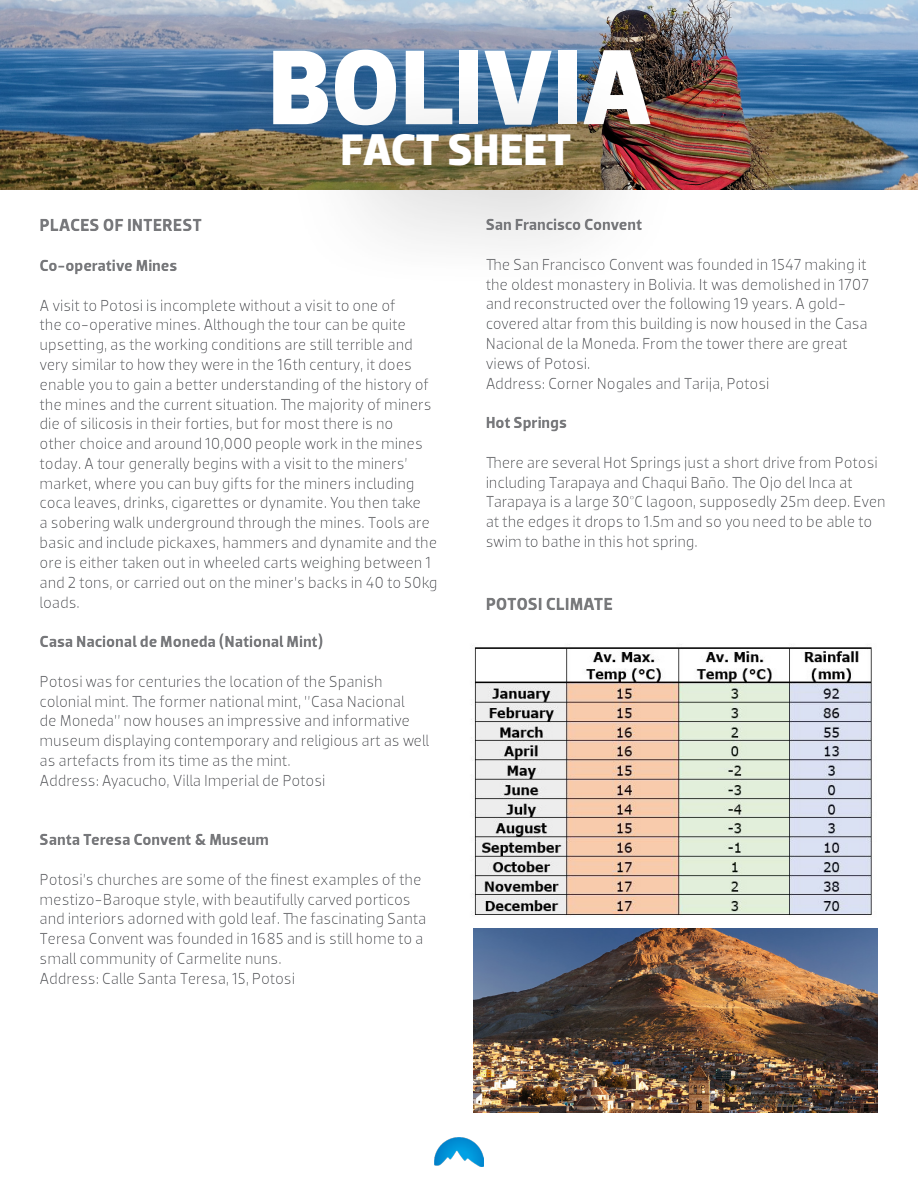
<style>
.page{position:relative;width:918px;height:1188px;background:#fff}
.page>*{position:absolute;margin:0;border:0;box-sizing:border-box;transform-origin:0 0}
.t1{font:700 108px "Dobra";color:#fff}
.t2{font:700 45px "Dobra";color:#fff}
.t3{font:700 18px "Dobra";color:#77787b}
.t4{font:700 18px "Dobra";letter-spacing:-.005em;color:#78797b}
.t5{font:16.5px/19.8px "Dobra";color:#77787b}
.t6{font:700 16.5px "Dobra";color:#77787b}
</style>
<div class="page">
<img style="left:434px;top:1137px;width:50px;height:29px">
<img style="left:0;top:0;width:918px;height:190px">
<div style="left:191px;top:0;width:535px;height:208px;background:#000;opacity:.17"></div>
<div style="left:284px;top:70px;width:401px;height:219px;background:#000;opacity:.75"></div>
<img style="left:471px;top:645px;width:401px;height:272px">
<img style="left:473px;top:929px;width:405px;height:183px">
<h1 class="t1" style="left:268px;top:24px;width:386px">BOLIVIA</h1>
<h2 class="t2" style="left:341px;top:124px;width:232px">FACT SHEET</h2>
<p class="t3" style="left:40px;top:215px;width:164px">PLACES OF INTEREST</p>
<p class="t6" style="left:40px;top:256px;width:139px">Co-operative Mines</p>
<p class="t5" style="left:40px;top:295px;width:400px">A visit to Potosi is incomplete without a visit to one of<br>the co-operative mines. Although the tour can be quite upsetting, as the working conditions are still terrible and very similar to how they were in the 16th century, it does enable you to gain a better understanding of the history of the mines and the current situation. The majority of miners die of silicosis in their forties, but for most there is no<br>other choice and around 10,000 people work in the mines today. A tour generally begins with a visit to the miners’ market, where you can buy gifts for the miners including coca leaves, drinks, cigarettes or dynamite. You then take<br>a sobering walk underground through the mines. Tools are basic and include pickaxes, hammers and dynamite and the ore is either taken out in wheeled carts weighing between 1 and 2 tons, or carried out on the miner’s backs in 40 to 50kg loads.</p>
<p class="t6" style="left:40px;top:632px;width:285px">Casa Nacional de Moneda (National Mint)</p>
<p class="t5" style="left:40px;top:671px;width:391px">Potosi was for centuries the location of the Spanish colonial mint. The former national mint, ’’Casa Nacional<br>de Moneda’’ now houses an impressive and informative museum displaying contemporary and religious art as well as artefacts from its time as the mint.<br>Address: Ayacucho, Villa Imperial de Potosi</p>
<p class="t6" style="left:40px;top:830px;width:231px">Santa Teresa Convent &amp; Museum</p>
<p class="t5" style="left:40px;top:869px;width:388px">Potosi’s churches are some of the finest examples of the mestizo-Baroque style, with beautifully carved porticos and interiors adorned with gold leaf. The fascinating Santa Teresa Convent was founded in 1685 and is still home to a small community of Carmelite nuns.<br>Address: Calle Santa Teresa, 15, Potosi</p>
<p class="t6" style="left:486px;top:215px;width:158px">San Francisco Convent</p>
<p class="t5" style="left:486px;top:254px;width:385px">The San Francisco Convent was founded in 1547 making it the oldest monastery in Bolivia. It was demolished in 1707 and reconstructed over the following 19 years. A gold&shy;covered altar from this building is now housed in the Casa Nacional de la Moneda. From the tower there are great views of Potosi.<br>Address: Corner Nogales and Tarija, Potosi</p>
<p class="t6" style="left:486px;top:413px;width:83px">Hot Springs</p>
<p class="t5" style="left:486px;top:452px;width:401px">There are several Hot Springs just a short drive from Potosi including Tarapaya and Chaqui Baño. The Ojo del Inca at Tarapaya is a large 30°C lagoon, supposedly 25m deep. Even at the edges it drops to 1.5m and so you need to be able to swim to bathe in this hot spring.</p>
<p class="t4" style="left:486px;top:593px;width:129px">POTOSI CLIMATE</p>
</div>
